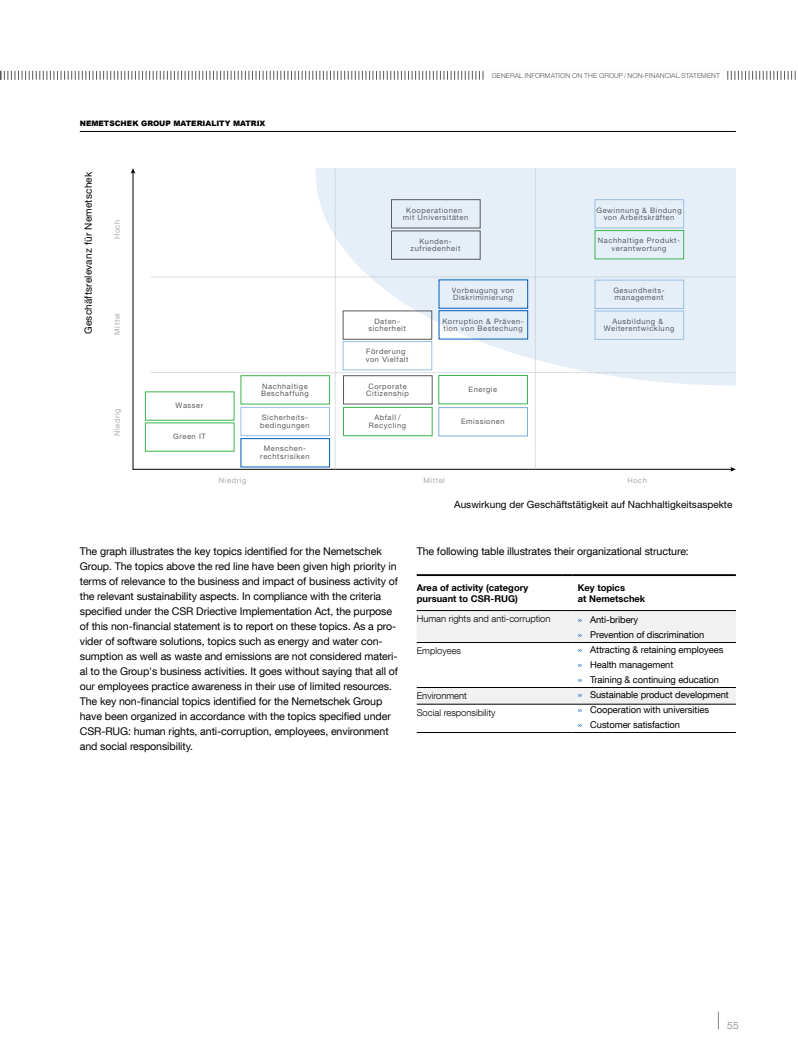
<style>
.page{position:relative;width:798px;height:1063px;background:#fff}
.page>*{position:absolute;margin:0;border:0;box-sizing:border-box;transform-origin:0 0}
.t1{font:10.62px/15px "Helvetica Neue LT Com";letter-spacing:-.01em;color:#000}
.t2{font:10px "Helvetica Neue LT Com";color:#000}
.t3{font:10px "Helvetica Neue LT Com";letter-spacing:.02em;color:#000}
.t4{font:300 10px "Helvetica Neue LT Com";color:#808285}
.t5{font:9.38px/15px "Helvetica Neue LT Com";letter-spacing:-.01em;color:#000}
.t6{font:300 9.38px "Helvetica Neue LT Com";color:#000}
.t7{font:700 9.38px/11.2px "Helvetica Neue LT Com";color:#000}
.t8{font:7.5px/7.5px "Helvetica Neue LT Com";letter-spacing:.075em;color:#58595b;text-align:center}
.t9{font:7.5px "Helvetica Neue LT Com";letter-spacing:.075em;color:#a7a9ac}
.t10{font:900 7.5px "Arial";color:#000}
.t11{font:300 6.88px "Helvetica Neue LT Com";letter-spacing:.01em;color:#58595b}
.s1{color:#005cb9}
</style>
<div class="page">
<svg style="left:717px;top:1012px;width:1px;height:17px"></svg>
<hr style="left:80px;top:131px;width:655px;height:1px;background:#000">
<svg style="left:131px;top:168px;width:4px;height:6px"></svg>
<svg style="left:151px;top:168px;width:585px;height:304px"></svg>
<div style="left:145px;top:392px;width:89px;height:29px;border:1px solid #39b54a"></div>
<div style="left:145px;top:423px;width:89px;height:29px;border:1px solid #39b54a"></div>
<div style="left:240px;top:375px;width:90px;height:29px;border:1px solid #39b54a"></div>
<div style="left:240px;top:407px;width:90px;height:29px;border:1px solid #99bee3"></div>
<div style="left:342px;top:341px;width:90px;height:29px;border:1px solid #99bee3"></div>
<div style="left:342px;top:311px;width:90px;height:29px;border:1px solid #58595b"></div>
<div style="left:391px;top:231px;width:89px;height:29px;border:1px solid #58595b"></div>
<div style="left:391px;top:199px;width:89px;height:29px;border:1px solid #58595b"></div>
<div style="left:594px;top:230px;width:89px;height:29px;border:1px solid #39b54a"></div>
<div style="left:594px;top:199px;width:89px;height:29px;border:1px solid #99bee3"></div>
<div style="left:594px;top:311px;width:89px;height:29px;border:1px solid #99bee3"></div>
<div style="left:594px;top:280px;width:89px;height:29px;border:1px solid #99bee3"></div>
<div style="left:343px;top:375px;width:89px;height:29px;border:1px solid #58595b"></div>
<div style="left:343px;top:407px;width:89px;height:29px;border:1px solid #39b54a"></div>
<div style="left:438px;top:375px;width:89px;height:29px;border:1px solid #39b54a"></div>
<div style="left:438px;top:407px;width:89px;height:29px;border:1px solid #80aedc"></div>
<div style="left:240px;top:438px;width:90px;height:29px;border:1px solid #005cb9"></div>
<div style="left:438px;top:310px;width:90px;height:29px;border:1px solid #005cb9"></div>
<hr style="left:416px;top:732px;width:146px;height:1px;background:#000">
<hr style="left:572px;top:732px;width:163px;height:1px;background:#000">
<svg style="left:416px;top:610px;width:319px;height:95px"></svg>
<hr style="left:572px;top:642px;width:163px;height:1px;background:#000">
<hr style="left:416px;top:574px;width:146px;height:2px;background:#000">
<svg style="left:562px;top:574px;width:10px;height:2px"></svg>
<hr style="left:572px;top:574px;width:163px;height:2px;background:#000">
<svg style="left:0;top:71px;width:796px;height:9px"></svg>
<div style="left:484px;top:71px;width:242px;height:9px;background:#fff"></div>
<p class="t10" style="left:80px;top:118px;width:187px">NEMETSCHEK GROUP MATERIALITY MATRIX</p>
<p class="t3" style="left:82px;top:334px;width:164px;rotate:-90deg">Geschäftsrelevanz für Nemetschek</p>
<p class="t9" style="left:112px;top:239px;width:21px;rotate:-90deg">Hoch</p>
<p class="t9" style="left:112px;top:335px;width:23px;rotate:-90deg">Mittel</p>
<p class="t9" style="left:112px;top:436px;width:29px;rotate:-90deg">Niedrig</p>
<p class="t8" style="left:175px;top:402px;width:29px">Wasser</p>
<p class="t8" style="left:173px;top:433px;width:34px">Green IT</p>
<p class="t9" style="left:219px;top:476px;width:29px">Niedrig</p>
<p class="t8" style="left:261px;top:382px;width:49px;text-align:left">Nachhaltige<br>Beschaffung</p>
<p class="t8" style="left:260px;top:414px;width:51px;text-align:left">Sicherheits&shy;bedingungen</p>
<p class="t8" style="left:260px;top:445px;width:51px">Menschen&shy;rechtsrisiken</p>
<p class="t11" style="left:491px;top:71px;width:230px">GENERAL INFORMATION ON THE GROUP/ NON-FINANCIAL STATEMENT</p>
<p class="t8" style="left:402px;top:206px;width:67px">Kooperationen mit Universitäten</p>
<p class="t8" style="left:410px;top:237px;width:51px">Kunden&shy;zufriedenheit</p>
<p class="t8" style="left:596px;top:206px;width:87px">Gewinnung &amp; Bindung von Arbeitskräften</p>
<p class="t8" style="left:597px;top:237px;width:84px">Nachhaltige Produkt&shy;verantwortung</p>
<p class="t8" style="left:368px;top:317px;width:39px">Daten&shy;sicherheit</p>
<p class="t8" style="left:365px;top:348px;width:44px;text-align:left">Förderung von Vielfalt</p>
<p class="t8" style="left:366px;top:382px;width:44px;text-align:left">Corporate<br>Citizenship</p>
<p class="t8" style="left:369px;top:414px;width:39px">Abfall /<br>Recycling</p>
<p class="t8" style="left:451px;top:286px;width:64px;text-align:left">Vorbeugung von<br>Diskriminierung</p>
<p class="t8" style="left:442px;top:317px;width:83px;text-align:left">Korruption &amp; Präven&shy;tion von Bestechung</p>
<p class="t8" style="left:468px;top:385px;width:30px">Energie</p>
<p class="t8" style="left:461px;top:418px;width:45px">Emissionen</p>
<p class="t8" style="left:613px;top:286px;width:53px;text-align:left">Gesundheits&shy;management</p>
<p class="t8" style="left:603px;top:317px;width:72px">Ausbildung &amp;<br>Weiterentwicklung</p>
<p class="t9" style="left:423px;top:476px;width:23px">Mittel</p>
<p class="t9" style="left:627px;top:476px;width:21px">Hoch</p>
<p class="t2" style="left:454px;top:498px;width:280px">Auswirkung der Geschäftstätigkeit auf Nachhaltigkeitsaspekte</p>
<p class="t1" style="left:80px;top:543px;width:319px">The graph illustrates the key topics identified for the Nemetschek Group. The topics above the red line have been given high priority in terms of relevance to the business and impact of business activity of the relevant sustainability aspects. In compliance with the criteria specified under the CSR Driective Implementation Act, the purpose of this non-financial statement is to report on these topics. As a pro&shy;vider of software solutions, topics such as energy and water con&shy;sumption as well as waste and emissions are not considered materi&shy;al to the Group's business activities. It goes without saying that all of our employees practice awareness in their use of limited resources.<br>The key non-financial topics identified for the Nemetschek Group have been organized in accordance with the topics specified under CSR-RUG: human rights, anti-corruption, employees, environment and social responsibility.</p>
<p class="t1" style="left:416px;top:544px;width:273px">The following table illustrates their organizational structure:</p>
<p class="t7" style="left:416px;top:581px;width:113px">Area of activity (category pursuant to CSR-RUG)</p>
<p class="t7" style="left:577px;top:581px;width:69px">Key topics<br>at Nemetschek</p>
<p class="t6" style="left:416px;top:613px;width:135px">Human rights and anti-corruption</p>
<p class="t5" style="left:577px;top:611px;width:128px"><span class="s1">»</span> Anti-bribery<br><span class="s1">»</span> Prevention of discrimination</p>
<p class="t6" style="left:416px;top:645px;width:46px">Employees</p>
<p class="t5" style="left:577px;top:641px;width:147px"><span class="s1">»</span> Attracting &amp; retaining employees <span class="s1">»</span> Health management<br><span class="s1">»</span> Training &amp; continuing education</p>
<p class="t6" style="left:416px;top:690px;width:52px">Environment</p>
<p class="t5" style="left:577px;top:686px;width:152px"><span class="s1">»</span> Sustainable product development</p>
<p class="t6" style="left:416px;top:707px;width:80px">Social responsibility</p>
<p class="t5" style="left:577px;top:701px;width:133px"><span class="s1">»</span> Cooperation with universities <span class="s1">»</span> Customer satisfaction</p>
<p class="t4" style="left:726px;top:1020px;width:13px">55</p>
</div>
